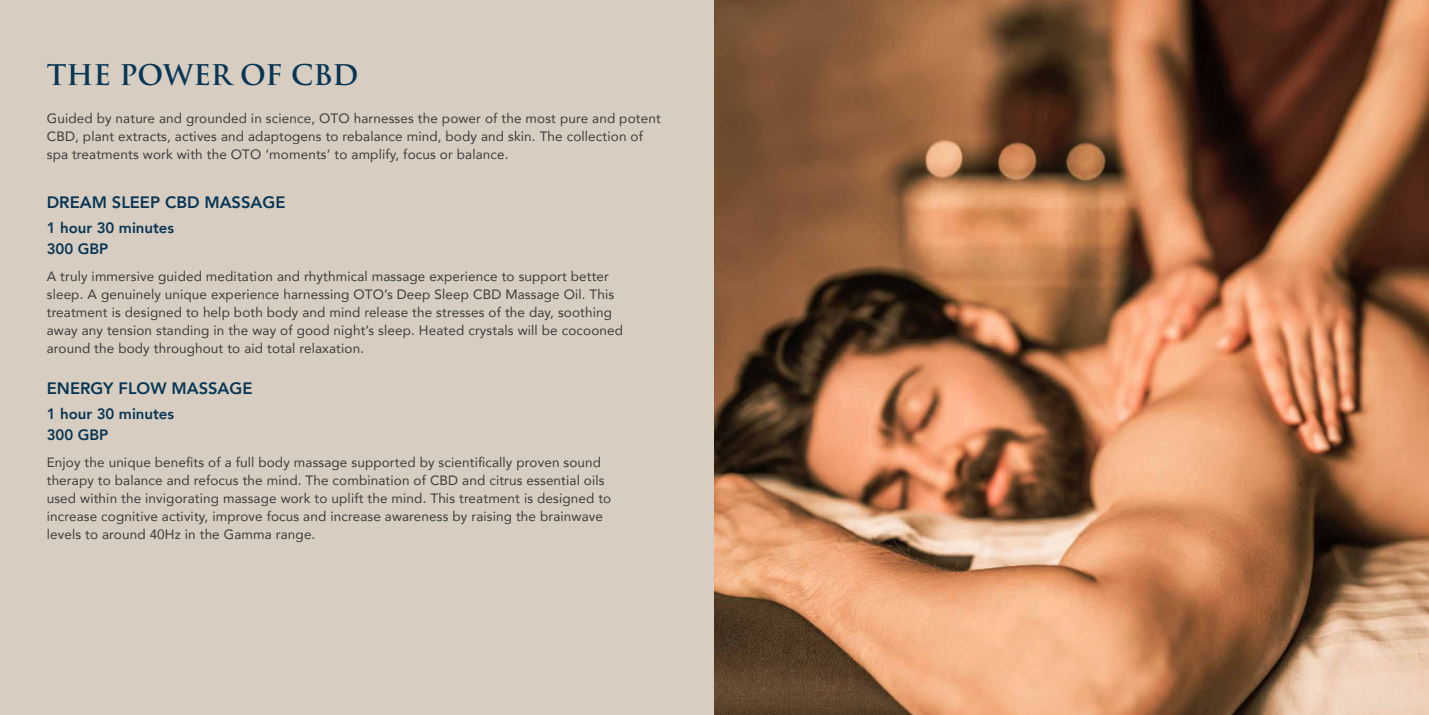
<style>
.page{position:relative;width:1429px;height:715px;background:#fff}
.page>*{position:absolute;margin:0;border:0;box-sizing:border-box;transform-origin:0 0}
.t1{font:700 27.75px "Trajan Pro";color:#083656}
.t2{font:800 16.5px "Avenir";color:#083656}
.t3{font:800 15px/21px "Avenir";color:#083656}
.t4{font:13.5px/18px "Avenir";letter-spacing:.01em;color:#3c3c3b}
</style>
<div class="page">
<div style="left:0;top:0;width:1429px;height:714px;background:#d7cdc0"></div>
<img style="left:714px;top:0;width:715px;height:714px">
<h1 class="t1" style="left:47px;top:57px;width:313px">THE POWER OF CBD</h1>
<p class="t4" style="left:47px;top:109px;width:615px">Guided by nature and grounded in science, OTO harnesses the power of the most pure and potent<br>CBD, plant extracts, actives and adaptogens to rebalance mind, body and skin. The collection of spa treatments work with the OTO ‘moments’ to amplify, focus or balance.</p>
<p class="t2" style="left:47px;top:189px;width:240px">DREAM SLEEP CBD MASSAGE</p>
<p class="t3" style="left:47px;top:217px;width:129px">1 hour 30 minutes<br>300 GBP</p>
<p class="t4" style="left:47px;top:267px;width:578px">A truly immersive guided meditation and rhythmical massage experience to support better sleep. A genuinely unique experience harnessing OTO’s Deep Sleep CBD Massage Oil. This treatment is designed to help both body and mind release the stresses of the day, soothing away any tension standing in the way of good night’s sleep. Heated crystals will be cocooned around the body throughout to aid total relaxation.</p>
<p class="t2" style="left:47px;top:375px;width:207px">ENERGY FLOW MASSAGE</p>
<p class="t3" style="left:47px;top:403px;width:129px">1 hour 30 minutes<br>300 GBP</p>
<p class="t4" style="left:47px;top:452px;width:566px">Enjoy the unique benefits of a full body massage supported by scientifically proven sound therapy to balance and refocus the mind. The combination of CBD and citrus essential oils used within the invigorating massage work to uplift the mind. This treatment is designed to increase cognitive activity, improve focus and increase awareness by raising the brainwave levels to around 40Hz in the Gamma range.</p>
</div>
